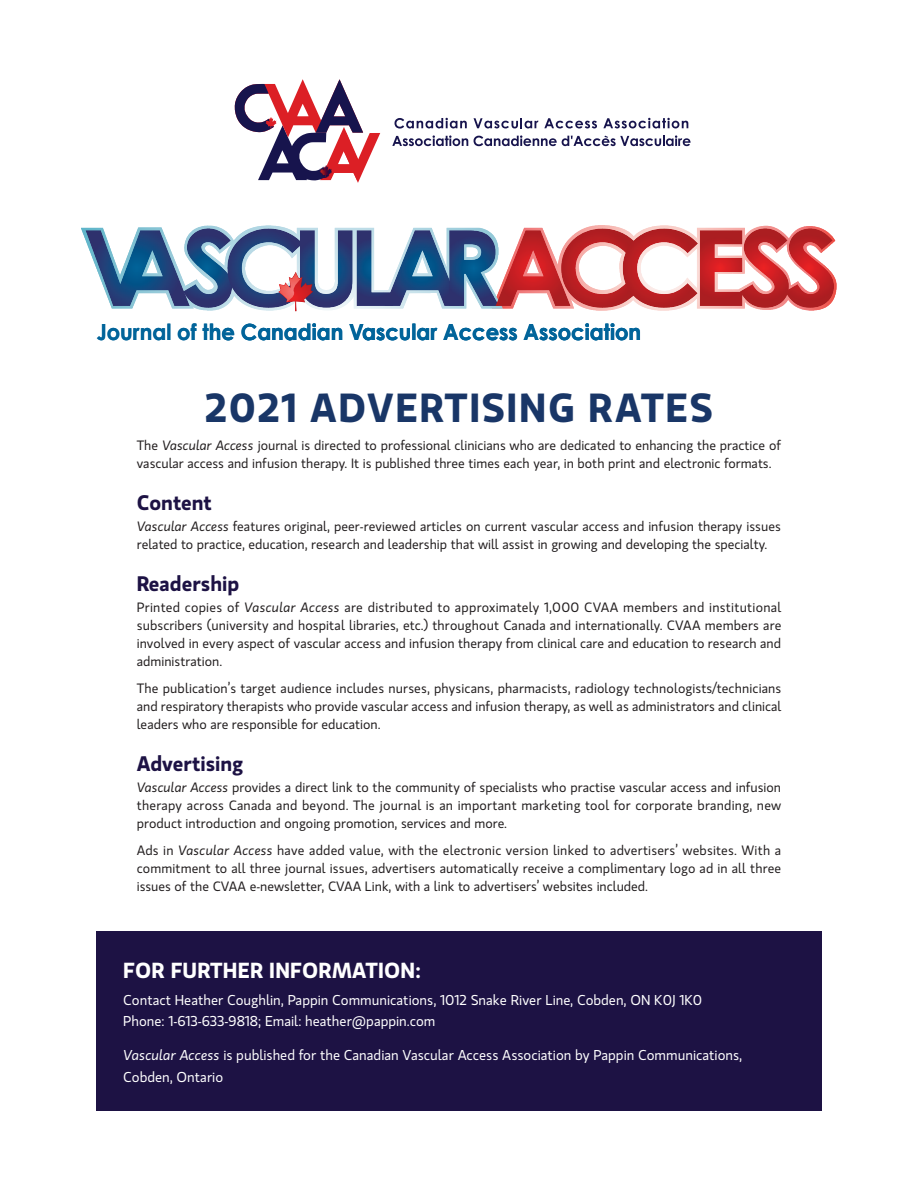
<style>
.page{position:relative;width:918px;height:1188px;background:#fff}
.page>*{position:absolute;margin:0;border:0;box-sizing:border-box;transform-origin:0 0}
.t1{font:600 40.5px "Gloriola Std";letter-spacing:.04em;color:#193667}
.t2{font:700 22.2px "Century Gothic";color:#01649a;scale:.95 1}
.t3{font:600 21.75px "Gloriola Std";letter-spacing:.01em;color:#fff}
.t4{font:600 21px "Gloriola Std";color:#1d1244}
.t5{font:14.25px/21px "Gloriola Std";color:#fff}
.t6{font:13.5px/18px "Gloriola Std";color:#231f20;text-align:justify}
.s1{font-style:italic}
</style>
<div class="page">
<div style="left:96px;top:932px;width:726px;height:180px;background:#1d1244"></div>
<img style="left:503px;top:225px;width:334px;height:86px">
<img style="left:81px;top:225px;width:411px;height:85px">
<img style="left:86px;top:230px;width:97px;height:76px">
<img style="left:183px;top:228px;width:44px;height:80px">
<img style="left:227px;top:228px;width:76px;height:80px">
<img style="left:300px;top:230px;width:53px;height:78px">
<img style="left:357px;top:230px;width:28px;height:76px">
<img style="left:385px;top:230px;width:64px;height:76px">
<img style="left:449px;top:230px;width:47px;height:76px">
<img style="left:496px;top:230px;width:62px;height:76px">
<img style="left:598px;top:228px;width:25px;height:80px">
<img style="left:623px;top:228px;width:75px;height:80px">
<img style="left:700px;top:230px;width:40px;height:76px">
<img style="left:740px;top:228px;width:45px;height:80px">
<img style="left:785px;top:228px;width:49px;height:80px">
<img style="left:278px;top:272px;width:35px;height:38px">
<img style="left:279px;top:273px;width:33px;height:38px">
<img style="left:279px;top:273px;width:23px;height:29px">
<img style="left:184px;top:225px;width:25px;height:55px">
<img style="left:209px;top:225px;width:57px;height:28px">
<img style="left:401px;top:228px;width:46px;height:39px">
<svg style="left:492px;top:297px;width:11px;height:12px"></svg>
<img style="left:497px;top:228px;width:27px;height:71px">
<img style="left:558px;top:225px;width:40px;height:84px">
<img style="left:732px;top:226px;width:38px;height:56px">
<svg style="left:395px;top:118px;width:72px;height:11px"></svg>
<svg style="left:474px;top:118px;width:64px;height:10px"></svg>
<svg style="left:544px;top:118px;width:53px;height:10px"></svg>
<svg style="left:603px;top:118px;width:85px;height:10px"></svg>
<svg style="left:392px;top:135px;width:76px;height:11px"></svg>
<svg style="left:474px;top:135px;width:217px;height:11px"></svg>
<svg style="left:234px;top:79px;width:146px;height:104px"></svg>
<h2 class="t2" style="left:97px;top:318px;width:575px">Journal of the Canadian Vascular Access Association</h2>
<h1 class="t1" style="left:205px;top:379px;width:509px">2021 Advertising rates</h1>
<p class="t6" style="left:137px;top:436px;width:646px">The <span class="s1">Vascular Access</span> journal is directed to professional clinicians who are dedicated to enhancing the practice of vascular access and infusion therapy. It is published three times each year, in both print and electronic formats.</p>
<h3 class="t4" style="left:137px;top:487px;width:77px">Content</h3>
<p class="t6" style="left:137px;top:517px;width:646px"><span class="s1">Vascular Access</span> features original, peer-reviewed articles on current vascular access and infusion therapy issues related to practice, education, research and leadership that will assist in growing and developing the specialty.</p>
<h3 class="t4" style="left:137px;top:568px;width:104px">Readership</h3>
<p class="t6" style="left:137px;top:598px;width:646px">Printed copies of <span class="s1">Vascular Access</span> are distributed to approximately 1,000 CVAA members and institutional subscribers (university and hospital libraries, etc.) throughout Canada and internationally. CVAA members are involved in every aspect of vascular access and infusion therapy from clinical care and education to research and administration.</p>
<p class="t6" style="left:137px;top:679px;width:646px">The publication’s target audience includes nurses, physicans, pharmacists, radiology technologists/technicians and respiratory therapists who provide vascular access and infusion therapy, as well as administrators and clinical leaders who are responsible for education.</p>
<h3 class="t4" style="left:137px;top:748px;width:108px">Advertising</h3>
<p class="t6" style="left:137px;top:778px;width:646px"><span class="s1">Vascular Access</span> provides a direct link to the community of specialists who practise vascular access and infusion therapy across Canada and beyond. The journal is an important marketing tool for corporate branding, new product introduction and ongoing promotion, services and more.</p>
<p class="t6" style="left:137px;top:841px;width:646px">Ads in <span class="s1">Vascular Access</span> have added value, with the electronic version linked to advertisers’ websites. With a commitment to all three journal issues, advertisers automatically receive a complimentary logo ad in all three issues of the CVAA e-newsletter, CVAA Link, with a link to advertisers’ websites included.</p>
<h3 class="t3" style="left:123px;top:955px;width:299px">FOR FURTHER INFORMATION:</h3>
<p class="t5" style="left:123px;top:989px;width:580px">Contact Heather Coughlin, Pappin Communications, 1012 Snake River Line, Cobden, ON K0J 1K0<br>Phone: 1-613-633-9818; Email: heather@pappin.com</p>
<p class="t5" style="left:123px;top:1045px;width:620px"><span class="s1">Vascular Access</span> is published for the Canadian Vascular Access Association by Pappin Communications,<br>Cobden, Ontario</p>
</div>
